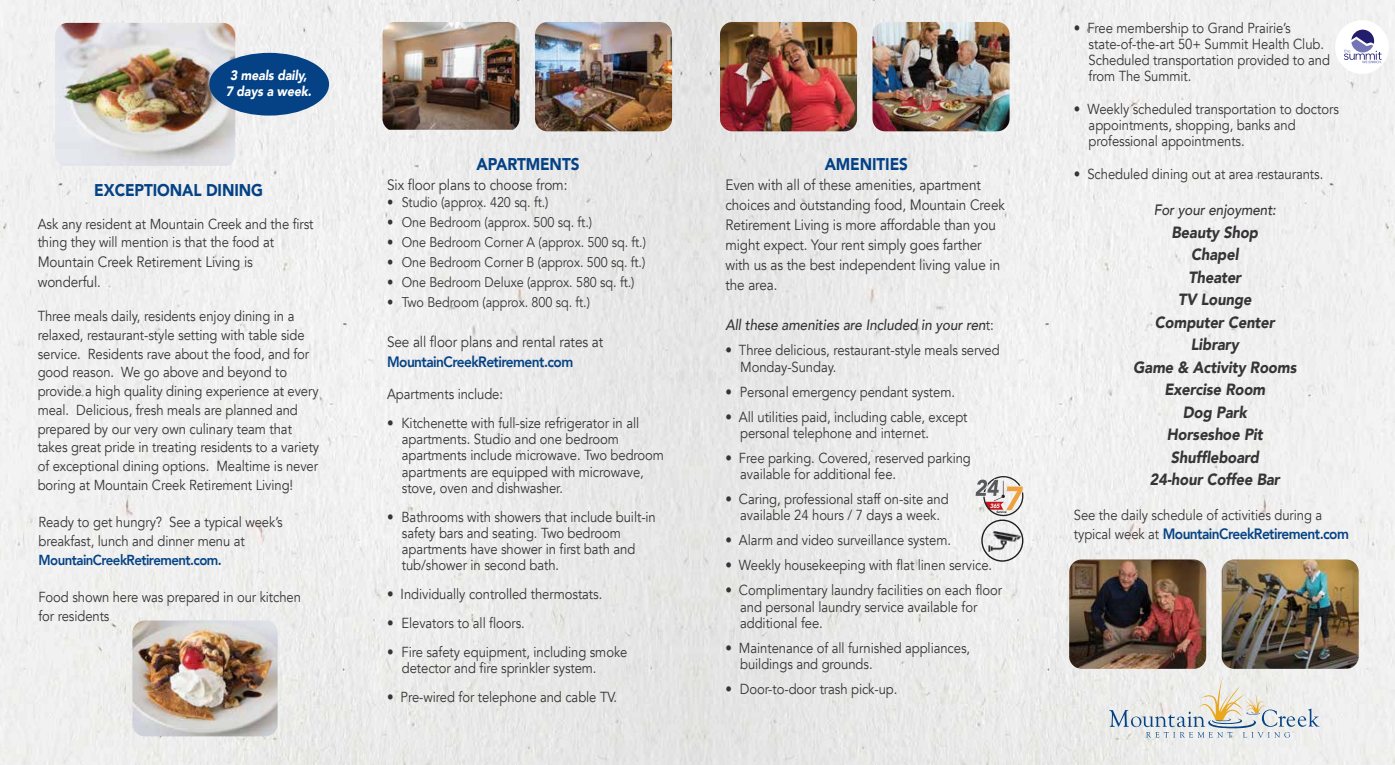
<style>
.page{position:relative;width:1395px;height:765px;background:#fff}
.page>*{position:absolute;margin:0;border:0;box-sizing:border-box;transform-origin:0 0}
.t1{font:900 17px "Avenir";letter-spacing:-.005em;color:#044285;scale:.9 1}
.t2{font:italic 900 16.25px/22.5px "Avenir";letter-spacing:-.005em;color:#363436;text-align:center;scale:.9 1}
.t3{font:15px/20px "Avenir";letter-spacing:-.005em;color:#363436;scale:.9 1}
.t4{font:800 15px "Avenir";letter-spacing:-.04em;color:#044285;scale:.91 1}
.t5{font:italic 500 15px "Avenir";letter-spacing:-.005em;color:#363436;scale:.9 1}
.t6{font:14.5px/16.2px "Avenir";letter-spacing:-.005em;color:#363436;scale:.9 1}
.t7{font:800 14.5px "Avenir";letter-spacing:-.04em;color:#044285;scale:.91 1}
.t8{font:14px "Avenir";letter-spacing:-.005em;color:#363436;scale:.9 1}
.t9{font:italic 900 13.62px/16.1px "Avenir";letter-spacing:-.005em;color:#fff;text-align:center;scale:.9 1}
.t10{font:italic 900 6.12px "Avenir";color:#fff;scale:.9 1}
.t11{font:italic 900 3.38px "Avenir";letter-spacing:-.005em;color:#231f20;scale:.9 1}
.s1{font-size:14.5px}
.s2{font-weight:400;font-style:normal}
.s3{font-weight:400;font-size:14.5px;color:#363436}
</style>
<div class="page">
<img style="left:0;top:0;width:1395px;height:765px">
<img style="left:132px;top:621px;width:146px;height:115px">
<img style="left:383px;top:22px;width:137px;height:108px">
<img style="left:535px;top:22px;width:137px;height:109px">
<img style="left:720px;top:22px;width:137px;height:109px">
<img style="left:873px;top:22px;width:137px;height:109px">
<img style="left:1069px;top:559px;width:137px;height:110px">
<img style="left:1222px;top:559px;width:137px;height:110px">
<img style="left:55px;top:23px;width:180px;height:143px">
<div style="left:209px;top:53px;width:120px;height:63px;background:#044285;border-radius:50%"></div>
<svg style="left:1109px;top:678px;width:211px;height:60px"></svg>
<svg style="left:976px;top:476px;width:47px;height:86px"></svg>
<div style="left:1335px;top:20px;width:54px;height:54px;background:#fff;border-radius:50%"></div>
<svg style="left:1344px;top:30px;width:38px;height:33px"></svg>
<p class="t9" style="left:226px;top:67px;width:97px">3 meals daily,<br>7 days a week.</p>
<p class="t1" style="left:94px;top:176px;width:189px">EXCEPTIONAL DINING</p>
<p class="t6" style="left:38px;top:215px;width:308px;line-height:18.8px">Ask any resident at Mountain Creek and the first thing they will mention is that the food at</p>
<p class="t3" style="left:38px;top:253px;width:241px">Mountain Creek Retirement Living is wonderful<span class="s1">.</span></p>
<p class="t6" style="left:38px;top:307px;width:314px;line-height:18.8px">Three meals daily, residents enjoy dining in a relaxed, restaurant-style setting with table side service. Residents rave about the food, and for good reason. We go above and beyond to provide a high quality dining experience at every meal. Delicious, fresh meals are planned and prepared by our very own culinary team that takes great pride in treating residents to a variety of exceptional dining options. Mealtime is never boring at Mountain Creek Retirement Living!</p>
<p class="t6" style="left:38px;top:513px;width:273px;line-height:18.8px">Ready to get hungry? See a typical week’s breakfast, lunch and dinner menu at</p>
<p class="t7" style="left:38px;top:549px;width:203px">MountainCreekRetirement.com.</p>
<p class="t6" style="left:38px;top:588px;width:293px;line-height:18.8px">Food shown here was prepared in our kitchen for residents</p>
<p class="t1" style="left:477px;top:150px;width:116px">APARTMENTS</p>
<p class="t3" style="left:387px;top:176px;width:202px">Six floor plans to choose from:</p>
<p class="t8" style="left:387px;top:194px;width:181px">• Studio (approx. 420 sq. ft.)</p>
<p class="t8" style="left:387px;top:214px;width:229px">• One Bedroom (approx. 500 sq. ft.)</p>
<p class="t8" style="left:387px;top:234px;width:289px">• One Bedroom Corner A (approx. 500 sq. ft.)</p>
<p class="t8" style="left:387px;top:254px;width:288px">• One Bedroom Corner B (approx. 500 sq. ft.)</p>
<p class="t8" style="left:387px;top:274px;width:276px">• One Bedroom Deluxe (approx. 580 sq. ft.)</p>
<p class="t8" style="left:387px;top:294px;width:227px">• Two Bedroom (approx. 800 sq. ft.)</p>
<p class="t3" style="left:387px;top:332px;width:242px">See all floor plans and rental rates at</p>
<p class="t4" style="left:387px;top:350px;width:206px">MountainCreekRetirement.com</p>
<p class="t6" style="left:387px;top:386px;width:130px">Apartments include:</p>
<p class="t6" style="left:402px;top:415px;width:293px;text-indent:-15px">• Kitchenette with full-size refrigerator in all apartments. Studio and one bedroom apartments include microwave. Two bedroom apartments are equipped with microwave, stove, oven and dishwasher.</p>
<p class="t6" style="left:402px;top:509px;width:284px;text-indent:-15px">• Bathrooms with showers that include built-in safety bars and seating. Two bedroom apartments have shower in first bath and tub/shower in second bath.</p>
<p class="t6" style="left:387px;top:586px;width:241px">• Individually controlled thermostats.</p>
<p class="t6" style="left:387px;top:615px;width:155px">• Elevators to all floors.</p>
<p class="t6" style="left:402px;top:644px;width:252px;text-indent:-15px">• Fire safety equipment, including smoke detector and fire sprinkler system.</p>
<p class="t6" style="left:387px;top:689px;width:257px">• Pre-wired for telephone and cable TV.</p>
<p class="t1" style="left:825px;top:150px;width:94px">AMENITIES</p>
<p class="t3" style="left:725px;top:176px;width:312px">Even with all of these amenities, apartment choices and outstanding food, Mountain Creek Retirement Living is more affordable than you might expect. Your rent simply goes farther with us as the best independent living value in the area.</p>
<p class="t5" style="left:725px;top:316px;width:300px">All these amenities are Included in your ren<span class="s2">t:</span></p>
<p class="t6" style="left:740px;top:343px;width:290px;text-indent:-15px">• Three delicious, restaurant-style meals served<br>Monday-Sunday.</p>
<p class="t6" style="left:725px;top:384px;width:257px">• Personal emergency pendant system.</p>
<p class="t6" style="left:740px;top:409px;width:254px;text-indent:-15px">• All utilities paid, including cable, except personal telephone and internet.</p>
<p class="t6" style="left:740px;top:450px;width:258px;text-indent:-15px">• Free parking. Covered, reserved parking available for additional fee.</p>
<p class="t6" style="left:725px;top:491px;width:250px;text-align:center">• Caring, professional staff on-site and available 24 hours / 7 days a week.</p>
<p class="t6" style="left:725px;top:533px;width:252px">• Alarm and video surveillance system.</p>
<p class="t6" style="left:725px;top:558px;width:298px">• Weekly housekeeping with flat linen service.</p>
<p class="t6" style="left:740px;top:583px;width:293px;text-indent:-15px">• Complimentary laundry facilities on each floor and personal laundry service available for additional fee.</p>
<p class="t6" style="left:740px;top:640px;width:257px;text-indent:-15px">• Maintenance of all furnished appliances, buildings and grounds.</p>
<p class="t6" style="left:725px;top:681px;width:193px">• Door-to-door trash pick-up.</p>
<p class="t10" style="left:990px;top:501px;width:12px">365</p>
<p class="t11" style="left:996px;top:509px;width:13px">Service</p>
<p class="t6" style="left:1089px;top:20px;width:270px;text-indent:-15px">• Free membership to Grand Prairie’s state-of-the-art 50+ Summit Health Club.<br>Scheduled transportation provided to and from The Summit.</p>
<p class="t6" style="left:1089px;top:101px;width:280px;text-indent:-15px">• Weekly scheduled transportation to doctors appointments, shopping, banks and professional appointments.</p>
<p class="t6" style="left:1074px;top:166px;width:279px">• Scheduled dining out at area restaurants.</p>
<p class="t5" style="left:1154px;top:201px;width:137px">For your enjoyment:</p>
<p class="t2" style="left:1133px;top:220px;width:183px">Beauty Shop<br>Chapel<br>Theater<br>TV Lounge<br>Computer Center<br>Library<br>Game &amp; Activity Rooms<br>Exercise Room<br>Dog Park<br>Horseshoe Pit<br>Shuffleboard<br>24-hour Coffee Bar</p>
<p class="t6" style="left:1074px;top:507px;width:277px">See the daily schedule of activities during a</p>
<p class="t4" style="left:1074px;top:522px;width:304px"><span class="s3">typical week at</span> MountainCreekRetirement.com</p>
</div>
